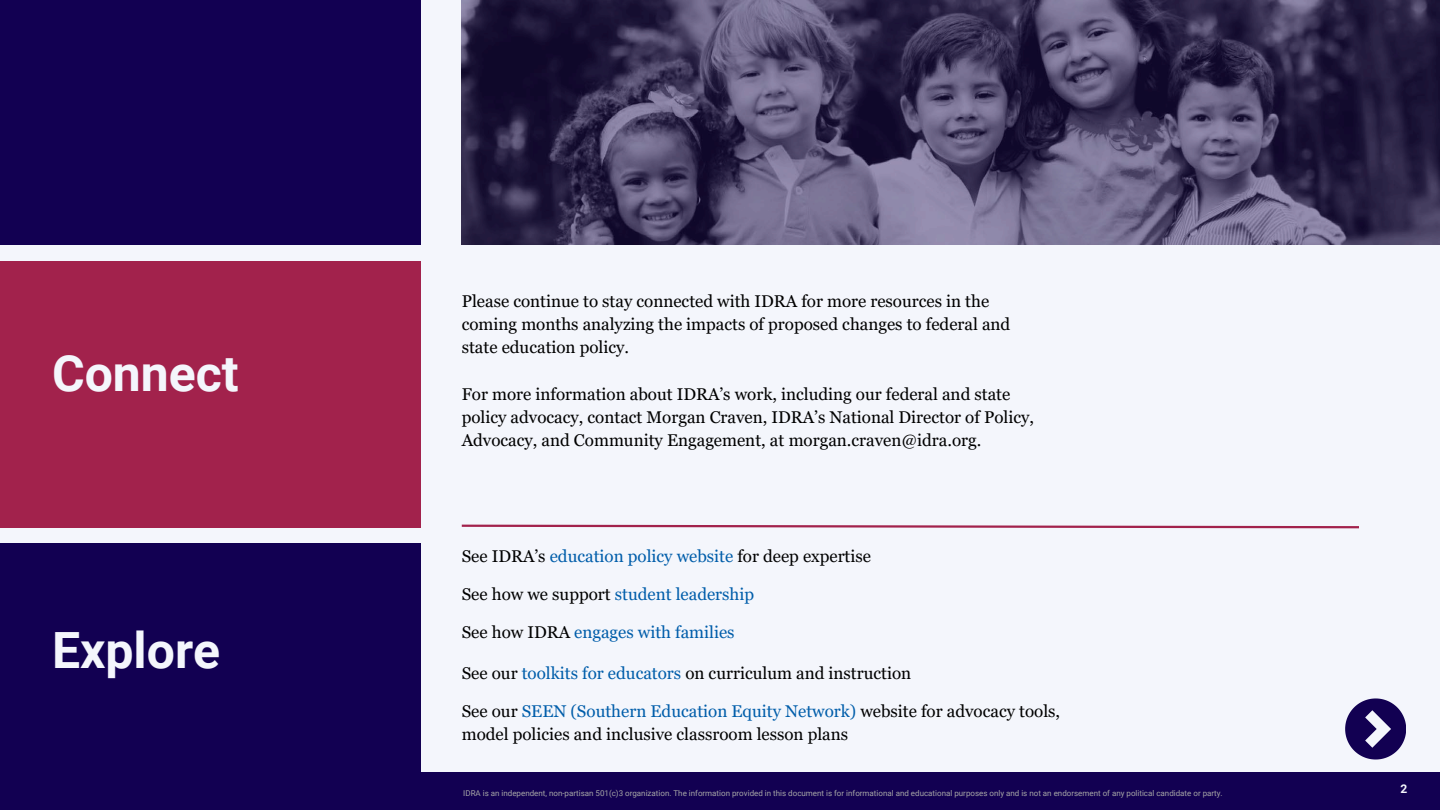
<style>
.page{position:relative;width:1440px;height:810px;background:#f4f6fc}
.page>*{position:absolute;margin:0;border:0;box-sizing:border-box;transform-origin:0 0}
.t1{font:700 50px "Roboto";color:#f4f6fc}
.t2{font:17px/23.2px "Georgia Pro";color:#000}
.t3{font:17px "Georgia Pro";color:#005daa}
.t4{font:700 12px "Roboto";color:#f4f6fc}
.t5{font:8px "Roboto";color:#a6a6a6}
.s1{color:#005daa}
.s2{color:#000}
</style>
<div class="page">
<svg style="left:1345px;top:698px;width:61px;height:61px"></svg>
<div style="left:0;top:261px;width:421px;height:266px;background:#a2224c"></div>
<div style="left:0;top:544px;width:421px;height:266px;background:#120052"></div>
<div style="left:0;top:0;width:421px;height:244px;background:#120052"></div>
<svg style="left:461px;top:524px;width:898px;height:5px"></svg>
<svg style="left:462px;top:0;width:978px;height:244px;background:#463e60"></svg>
<div style="left:351px;top:772px;width:1089px;height:38px;background:#120052"></div>
<h2 class="t1" style="left:52px;top:344px;width:188px">Connect</h2>
<h1 class="t1" style="left:52px;top:621px;width:170px">Explore</h1>
<h1 class="t2" style="left:462px;top:289px;width:550px">Please continue to stay connected with IDRA for more resources in the coming months analyzing the impacts of proposed changes to federal and state education policy.</h1>
<h2 class="t2" style="left:462px;top:382px;width:574px">For more information about IDRA’s work, including our federal and state policy advocacy, contact Morgan Craven, IDRA’s National Director of Policy,<br>Advocacy, and Community Engagement, at morgan.craven@idra.org.</h2>
<h2 class="t2" style="left:462px;top:544px;width:411px">See IDRA’s <span class="s1">education policy website</span> for deep expertise</h2>
<p class="t3" style="left:462px;top:584px;width:294px"><span class="s2">See how we support</span> student leadership</p>
<h2 class="t3" style="left:462px;top:622px;width:274px"><span class="s2">See how IDRA</span> engages with families</h2>
<p class="t2" style="left:462px;top:662px;width:451px">See our <span class="s1">toolkits for educators</span> on curriculum and instruction</p>
<h2 class="t2" style="left:462px;top:699px;width:600px">See our <span class="s1">SEEN (Southern Education Equity Network)</span> website for advocacy tools, model policies and inclusive classroom lesson plans</h2>
<h2 class="t5" style="left:463px;top:788px;width:761px">IDRA is an independent, non-partisan 501(c)3 organization. The information provided in this document is for informational and educational purposes only and is not an endorsement of any political candidate or party.</h2>
<h2 class="t4" style="left:1400px;top:782px;width:8px">2</h2>
</div>
